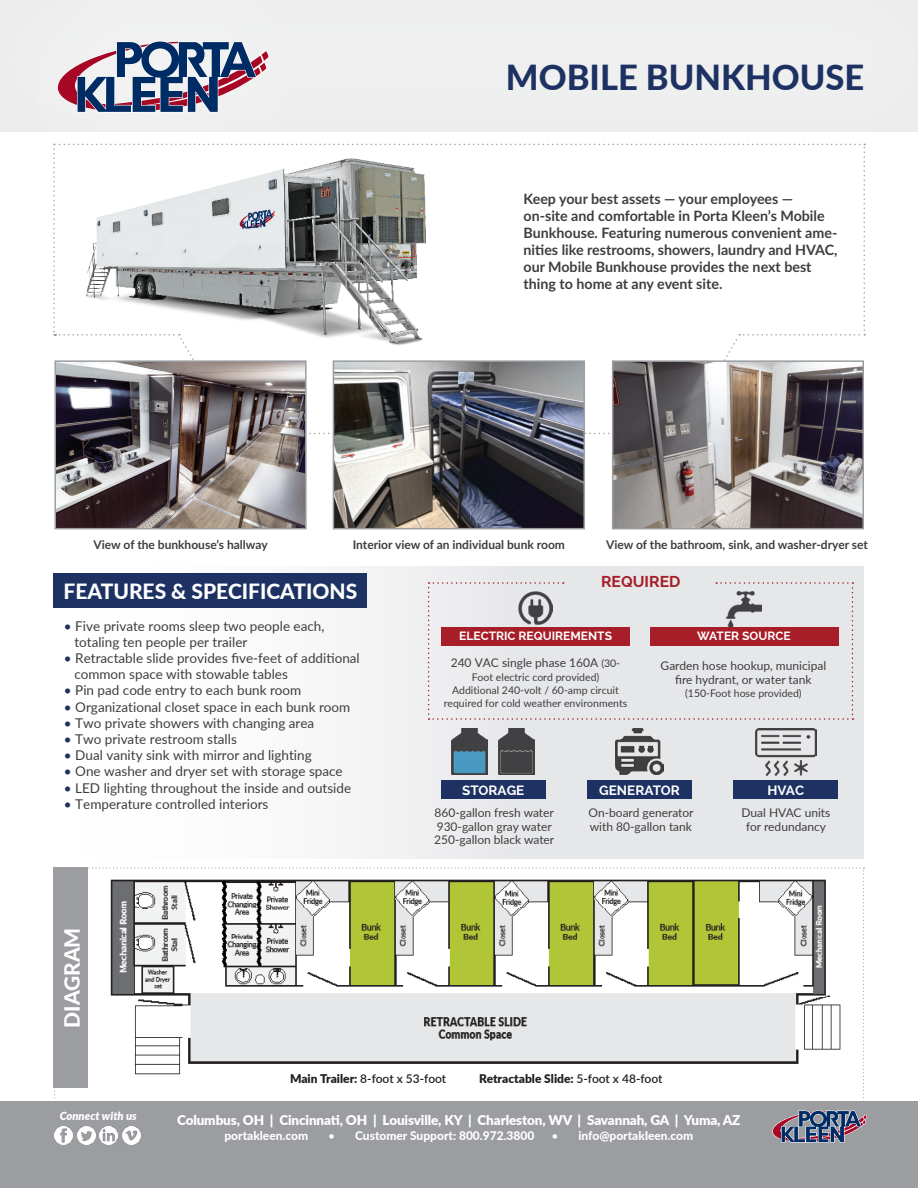
<style>
.page{position:relative;width:918px;height:1188px;background:#fff}
.page>*{position:absolute;margin:0;border:0;box-sizing:border-box;transform-origin:0 0}
.t1{font:800 34.5px "Lato";color:#1d3263}
.t2{font:800 21px "Lato";color:#fff}
.t3{font:700 15.75px "Raleway";color:#a71d28}
.t4{font:700 14.25px/17.1px "Lato";color:#3e3e3f}
.t5{font:13.5px/16.2px "Lato";color:#3e3e3f}
.t6{font:900 13.5px "Lato";letter-spacing:-.01em;color:#fff}
.t7{font:700 13.5px "Raleway";color:#fff}
.t8{font:12px/13.5px "Lato";color:#3e3e3f;text-align:center}
.t9{font:700 12px "Lato";color:#3e3e3f}
.t10{font:800 12px "Lato";color:#fff}
.t11{font:700 12px "Raleway";color:#fff}
.t12{font:900 12px "Lato";color:#231f20}
.t13{font:600 12px "Lato";letter-spacing:-.01em;color:#231f20}
.t14{font:italic 900 11.25px "Lato";color:#fff}
.t15{font:10.5px/12.9px "Lato";color:#3e3e3f;text-align:center}
.s1{color:#1d3263}
.s2{font-size:10.5px}
.s3{font-weight:900}
.s4{font-weight:600}
.s5{font-weight:400}
</style>
<div class="page">
<div style="left:54px;top:566px;width:810px;height:292px;background:linear-gradient(to right,#fff,#dddfe1)"></div>
<div style="left:54px;top:573px;width:313px;height:35px;background:#1d3263"></div>
<div style="left:0;top:0;width:918px;height:134px;background:#eeefef"></div>
<div style="left:0;top:0;width:374px;height:231px;background:#fff;opacity:.75"></div>
<svg style="left:55px;top:40px;width:215px;height:77px"></svg>
<div style="left:0;top:1101px;width:918px;height:87px;background:#9b9da1"></div>
<svg style="left:54px;top:867px;width:813px;height:278px"></svg>
<img style="left:615px;top:363px;width:246px;height:163px">
<div style="left:612px;top:360px;width:252px;height:169px;border:2px solid #9b9da1"></div>
<img style="left:336px;top:363px;width:246px;height:163px">
<div style="left:333px;top:360px;width:252px;height:169px;border:2px solid #9b9da1"></div>
<img style="left:57px;top:363px;width:247px;height:163px">
<div style="left:54px;top:360px;width:253px;height:169px;border:2px solid #9b9da1"></div>
<img style="left:451px;top:728px;width:37px;height:47px">
<img style="left:498px;top:728px;width:37px;height:47px">
<div style="left:441px;top:781px;width:105px;height:18px;background:#1d3263"></div>
<div style="left:587px;top:780px;width:105px;height:19px;background:#1d3263"></div>
<img style="left:755px;top:729px;width:61px;height:47px">
<div style="left:734px;top:780px;width:104px;height:19px;background:#1d3263"></div>
<div style="left:428px;top:582px;width:425px;height:138px;background:#e6e7e9"></div>
<img style="left:518px;top:591px;width:35px;height:35px">
<div style="left:442px;top:628px;width:188px;height:18px;background:#a71d28"></div>
<img style="left:727px;top:591px;width:34px;height:37px">
<div style="left:650px;top:628px;width:188px;height:18px;background:#a71d28"></div>
<img style="left:111px;top:879px;width:731px;height:196px">
<img style="left:616px;top:728px;width:48px;height:47px">
<img style="left:84px;top:159px;width:342px;height:186px">
<p class="t1" style="left:506px;top:52px;width:360px">MOBILE BUNKHOUSE</p>
<p class="t4" style="left:524px;top:189px;width:316px">Keep your best assets — your employees — on-site and comfortable in Porta Kleen’s Mobile Bunkhouse. Featuring numerous convenient ame&shy;nities like restrooms, showers, laundry and HVAC, our Mobile Bunkhouse provides the next best thing to home at any event site.</p>
<p class="t9" style="left:94px;top:536px;width:176px">View of the bunkhouse’s hallway</p>
<p class="t9" style="left:353px;top:536px;width:214px">Interior view of an individual bunk room</p>
<p class="t9" style="left:606px;top:536px;width:263px">View of the bathroom, sink, and washer-dryer set</p>
<h2 class="t2" style="left:63px;top:576px;width:295px">FEATURES &amp; SPECIFICATIONS</h2>
<p class="t5" style="left:74px;top:617px;width:252px;text-indent:-10px"><span class="s1">•</span> Five private rooms sleep two people each, totaling ten people per trailer</p>
<p class="t5" style="left:64px;top:649px;width:297px"><span class="s1">•</span> Retractable slide provides five-feet of additional</p>
<p class="t5" style="left:74px;top:666px;width:215px">common space with stowable tables</p>
<p class="t5" style="left:64px;top:682px;width:239px"><span class="s1">•</span> Pin pad code entry to each bunk room</p>
<p class="t5" style="left:64px;top:698px;width:288px"><span class="s1">•</span> Organizational closet space in each bunk room</p>
<p class="t5" style="left:64px;top:714px;width:252px"><span class="s1">•</span> Two private showers with changing area</p>
<p class="t5" style="left:64px;top:730px;width:174px"><span class="s1">•</span> Two private restroom stalls</p>
<p class="t5" style="left:64px;top:747px;width:249px"><span class="s1">•</span> Dual vanity sink with mirror and lighting</p>
<p class="t5" style="left:64px;top:763px;width:280px"><span class="s1">•</span> One washer and dryer set with storage space</p>
<p class="t5" style="left:64px;top:779px;width:289px"><span class="s1">•</span> LED lighting throughout the inside and outside</p>
<p class="t5" style="left:64px;top:795px;width:206px"><span class="s1">•</span> Temperature controlled interiors</p>
<h2 class="t2" style="left:57px;top:1028px;width:102px;rotate:-90deg">DIAGRAM</h2>
<p class="t3" style="left:601px;top:573px;width:81px">REQUIRED</p>
<p class="t11" style="left:459px;top:629px;width:154px">ELECTRIC REQUIREMENTS</p>
<p class="t11" style="left:697px;top:629px;width:95px">WATER SOURCE</p>
<p class="t8" style="left:451px;top:656px;width:171px">240 VAC single phase 160A <span class="s2">(30-</span></p>
<p class="t15" style="left:444px;top:670px;width:185px">Foot electric cord provided)<br>Additional 240-volt / 60-amp circuit required for cold weather environments</p>
<p class="t8" style="left:661px;top:659px;width:167px">Garden hose hookup, municipal fire hydrant, or water tank</p>
<p class="t15" style="left:685px;top:687px;width:118px">(150-Foot hose provided)</p>
<p class="t7" style="left:462px;top:782px;width:64px">STORAGE</p>
<p class="t8" style="left:435px;top:806px;width:121px">860-gallon fresh water</p>
<p class="t8" style="left:437px;top:819px;width:117px">930-gallon gray water</p>
<p class="t8" style="left:434px;top:833px;width:122px">250-gallon black water</p>
<p class="t7" style="left:599px;top:782px;width:82px">GENERATOR</p>
<p class="t8" style="left:589px;top:806px;width:107px;text-align:left">On-board generator with 80-gallon tank</p>
<p class="t7" style="left:768px;top:782px;width:38px">HVAC</p>
<p class="t8" style="left:741px;top:806px;width:90px">Dual HVAC units for redundancy</p>
<p class="t14" style="left:60px;top:1108px;width:79px">Connect with us</p>
<p class="t13" style="left:290px;top:1070px;width:158px"><span class="s3">Main Trailer:</span> 8-foot x 53-foot</p>
<p class="t12" style="left:479px;top:1069px;width:185px">Retractable Slide: <span class="s4">5-foot x 48-foot</span></p>
<p class="t6" style="left:177px;top:1110px;width:565px">Columbus, OH | Cincinnati, OH | Louisville, KY | Charleston, WV | Savannah, GA | Yuma, AZ</p>
<p class="t10" style="left:224px;top:1126px;width:85px">portakleen.com</p>
<p class="t10" style="left:328px;top:1126px;width:208px"><span class="s5">•</span> Customer Support: 800.972.3800</p>
<p class="t10" style="left:552px;top:1126px;width:143px"><span class="s5">•</span> info@portakleen.com</p>
</div>
